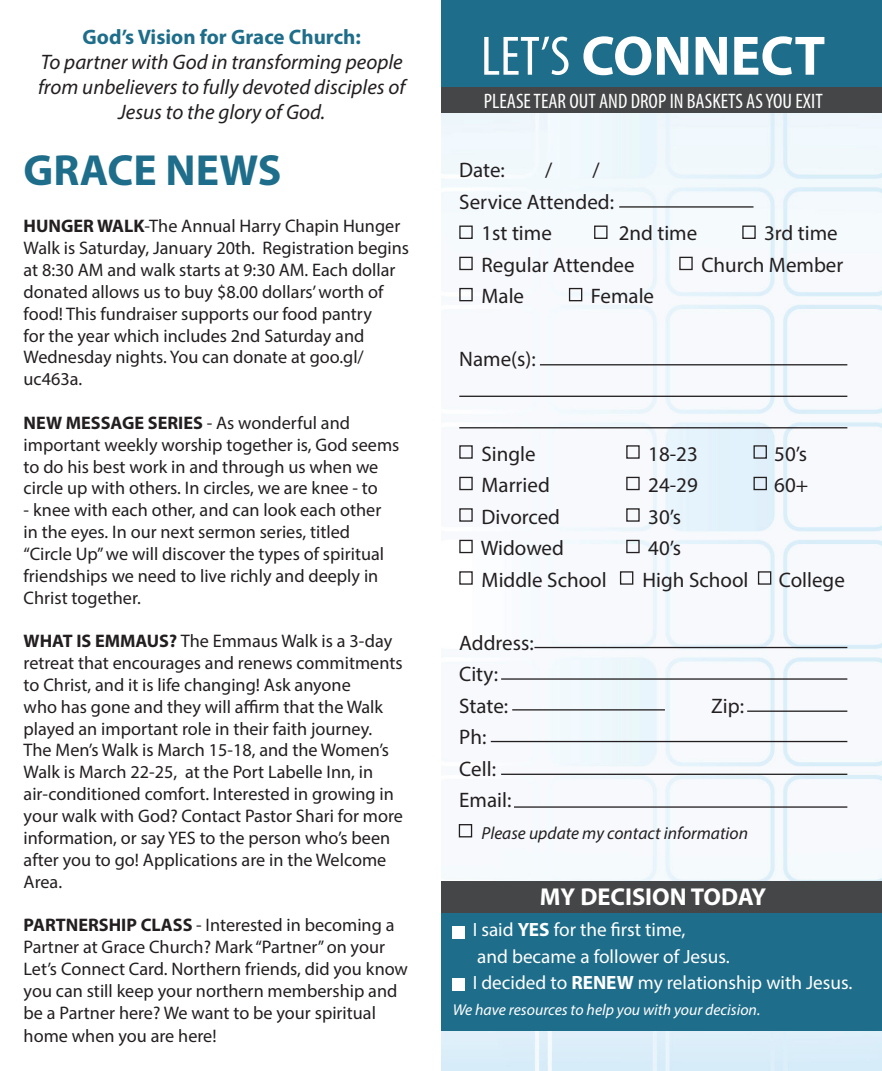
<style>
.page{position:relative;width:882px;height:1071px;background:#fff}
.page>*{position:absolute;margin:0;border:0;box-sizing:border-box;transform-origin:0 0}
.t1{font:700 56px "Myriad Pro";color:#fff}
.t2{font:700 43.75px "Myriad Pro";color:#1e6d8a}
.t3{font:700 24.5px "Myriad Pro";color:#fff}
.t4{font:21px "Myriad Pro";color:#231f20}
.t5{font:italic 21px/25.2px "Myriad Pro";color:#231f20;text-align:center}
.t6{font:condensed 21px "Myriad Pro";color:#fff}
.t7{font:700 21px "Myriad Pro";color:#1e6d8a}
.t8{font:19.25px "Myriad Pro";color:#fff}
.t9{font:18.2px/21.9px "Myriad Pro";color:#231f20}
.t10{font:italic 17.5px "Myriad Pro";color:#231f20}
.t11{font:italic 15.75px "Myriad Pro";color:#fff}
.s1{font-weight:700}
.s2{font-weight:400;font-stretch:condensed}
</style>
<div class="page">
<img style="left:441px;top:112px;width:441px;height:959px">
<div style="left:441px;top:0;width:441px;height:87px;background:#1e6d8a"></div>
<div style="left:441px;top:87px;width:441px;height:25px;background:#454647"></div>
<hr style="left:540px;top:364px;width:307px;height:1px;background:#231f20">
<hr style="left:459px;top:396px;width:388px;height:1px;background:#231f20">
<hr style="left:459px;top:427px;width:388px;height:1px;background:#231f20">
<div style="left:459px;top:257px;width:14px;height:13px;border:1px solid #231f20"></div>
<div style="left:459px;top:477px;width:14px;height:13px;border:1px solid #231f20"></div>
<div style="left:626px;top:477px;width:14px;height:13px;border:1px solid #231f20"></div>
<div style="left:754px;top:477px;width:13px;height:13px;border:1px solid #231f20"></div>
<div style="left:679px;top:257px;width:14px;height:13px;border:1px solid #231f20"></div>
<div style="left:459px;top:288px;width:14px;height:13px;border:1px solid #231f20"></div>
<div style="left:626px;top:508px;width:14px;height:14px;border:1px solid #231f20"></div>
<div style="left:459px;top:540px;width:14px;height:13px;border:1px solid #231f20"></div>
<div style="left:459px;top:824px;width:13px;height:13px;border:1px solid #231f20"></div>
<div style="left:620px;top:571px;width:13px;height:14px;border:1px solid #231f20"></div>
<div style="left:758px;top:571px;width:13px;height:14px;border:1px solid #231f20"></div>
<div style="left:626px;top:540px;width:14px;height:13px;border:1px solid #231f20"></div>
<div style="left:569px;top:288px;width:13px;height:13px;border:1px solid #231f20"></div>
<div style="left:459px;top:226px;width:14px;height:13px;border:1px solid #231f20"></div>
<div style="left:626px;top:445px;width:14px;height:14px;border:1px solid #231f20"></div>
<div style="left:754px;top:445px;width:13px;height:14px;border:1px solid #231f20"></div>
<div style="left:594px;top:226px;width:14px;height:13px;border:1px solid #231f20"></div>
<div style="left:742px;top:226px;width:14px;height:13px;border:1px solid #231f20"></div>
<hr style="left:619px;top:206px;width:135px;height:2px;background:#231f20">
<hr style="left:534px;top:647px;width:313px;height:1px;background:#231f20">
<hr style="left:501px;top:678px;width:346px;height:2px;background:#231f20">
<hr style="left:512px;top:709px;width:153px;height:2px;background:#231f20">
<hr style="left:747px;top:711px;width:100px;height:1px;background:#231f20">
<hr style="left:491px;top:741px;width:356px;height:1px;background:#231f20">
<hr style="left:501px;top:774px;width:346px;height:1px;background:#231f20">
<hr style="left:514px;top:806px;width:333px;height:2px;background:#231f20">
<div style="left:441px;top:912px;width:441px;height:119px;background:#1e6d8a"></div>
<div style="left:441px;top:881px;width:441px;height:31px;background:#454647"></div>
<div style="left:453px;top:927px;width:12px;height:12px;background:#fff"></div>
<div style="left:453px;top:978px;width:12px;height:12px;background:#fff"></div>
<p class="t7" style="left:83px;top:23px;width:280px">God’s Vision for Grace Church:</p>
<p class="t5" style="left:38px;top:49px;width:369px">To partner with God in transforming people from unbelievers to fully devoted disciples of<br>Jesus to the glory of God.</p>
<p class="t2" style="left:24px;top:142px;width:259px">GRACE NEWS</p>
<p class="t9" style="left:24px;top:215px;width:387px"><span class="s1">HUNGER WALK</span>-The Annual Harry Chapin Hunger Walk is Saturday, January 20th. Registration begins at 8:30 AM and walk starts at 9:30 AM. Each dollar donated allows us to buy $8.00 dollars’ worth of food! This fundraiser supports our food pantry<br>for the year which includes 2nd Saturday and Wednesday nights. You can donate at goo.gl/ uc463a.</p>
<p class="t9" style="left:24px;top:412px;width:377px"><span class="s1">NEW MESSAGE SERIES</span> - As wonderful and important weekly worship together is, God seems to do his best work in and through us when we circle up with others. In circles, we are knee - to</p>
<p class="t9" style="left:24px;top:499px;width:362px">- knee with each other, and can look each other in the eyes. In our next sermon series, titled “Circle Up” we will discover the types of spiritual friendships we need to live richly and deeply in Christ together.</p>
<p class="t9" style="left:24px;top:630px;width:381px"><span class="s1">WHAT IS EMMAUS?</span> The Emmaus Walk is a 3-day retreat that encourages and renews commitments to Christ, and it is life changing! Ask anyone<br>who has gone and they will affirm that the Walk played an important role in their faith journey.<br>The Men’s Walk is March 15-18, and the Women’s Walk is March 22-25, at the Port Labelle Inn, in air-conditioned comfort. Interested in growing in your walk with God? Contact Pastor Shari for more information, or say YES to the person who’s been after you to go! Applications are in the Welcome Area.</p>
<p class="t9" style="left:24px;top:914px;width:386px"><span class="s1">PARTNERSHIP CLASS</span> - Interested in becoming a Partner at Grace Church? Mark “Partner” on your Let’s Connect Card. Northern friends, did you know you can still keep your northern membership and be a Partner here? We want to be your spiritual home when you are here!</p>
<p class="t1" style="left:481px;top:19px;width:346px"><span class="s2">LET’S</span> CONNECT</p>
<p class="t6" style="left:484px;top:88px;width:340px">PLEASE TEAR OUT AND DROP IN BASKETS AS YOU EXIT</p>
<p class="t4" style="left:459px;top:157px;width:47px">Date:</p>
<p class="t4" style="left:545px;top:157px;width:9px">/</p>
<p class="t4" style="left:592px;top:157px;width:9px">/</p>
<p class="t4" style="left:459px;top:189px;width:156px">Service Attended:</p>
<p class="t4" style="left:482px;top:220px;width:72px">1st time</p>
<p class="t4" style="left:619px;top:220px;width:80px">2nd time</p>
<p class="t4" style="left:764px;top:220px;width:75px">3rd time</p>
<p class="t4" style="left:482px;top:252px;width:155px">Regular Attendee</p>
<p class="t4" style="left:701px;top:252px;width:143px">Church Member</p>
<p class="t4" style="left:482px;top:283px;width:44px">Male</p>
<p class="t4" style="left:591px;top:283px;width:65px">Female</p>
<p class="t4" style="left:459px;top:346px;width:78px">Name(s):</p>
<p class="t4" style="left:482px;top:441px;width:56px">Single</p>
<p class="t4" style="left:648px;top:441px;width:51px">18-23</p>
<p class="t4" style="left:774px;top:441px;width:34px">50’s</p>
<p class="t4" style="left:482px;top:472px;width:70px">Married</p>
<p class="t4" style="left:648px;top:472px;width:51px">24-29</p>
<p class="t4" style="left:774px;top:472px;width:36px">60+</p>
<p class="t4" style="left:482px;top:504px;width:80px">Divorced</p>
<p class="t4" style="left:648px;top:504px;width:34px">30’s</p>
<p class="t4" style="left:481px;top:535px;width:85px">Widowed</p>
<p class="t4" style="left:648px;top:535px;width:34px">40’s</p>
<p class="t4" style="left:482px;top:567px;width:127px">Middle School</p>
<p class="t4" style="left:642px;top:567px;width:108px">High School</p>
<p class="t4" style="left:779px;top:567px;width:68px">College</p>
<p class="t4" style="left:459px;top:630px;width:76px">Address:</p>
<p class="t4" style="left:459px;top:661px;width:40px">City:</p>
<p class="t4" style="left:459px;top:693px;width:50px">State:</p>
<p class="t4" style="left:711px;top:693px;width:34px">Zip:</p>
<p class="t4" style="left:459px;top:724px;width:29px">Ph:</p>
<p class="t4" style="left:459px;top:756px;width:38px">Cell:</p>
<p class="t4" style="left:459px;top:787px;width:54px">Email:</p>
<p class="t10" style="left:482px;top:822px;width:268px">Please update my contact information</p>
<p class="t3" style="left:540px;top:881px;width:228px">MY DECISION TODAY</p>
<p class="t8" style="left:473px;top:918px;width:214px">I said <span class="s1">YES</span> for the first time,</p>
<p class="t8" style="left:477px;top:944px;width:254px">and became a follower of Jesus.</p>
<p class="t8" style="left:473px;top:971px;width:381px">I decided to <span class="s1">RENEW</span> my relationship with Jesus.</p>
<p class="t11" style="left:453px;top:1000px;width:309px">We have resources to help you with your decision.</p>
</div>
